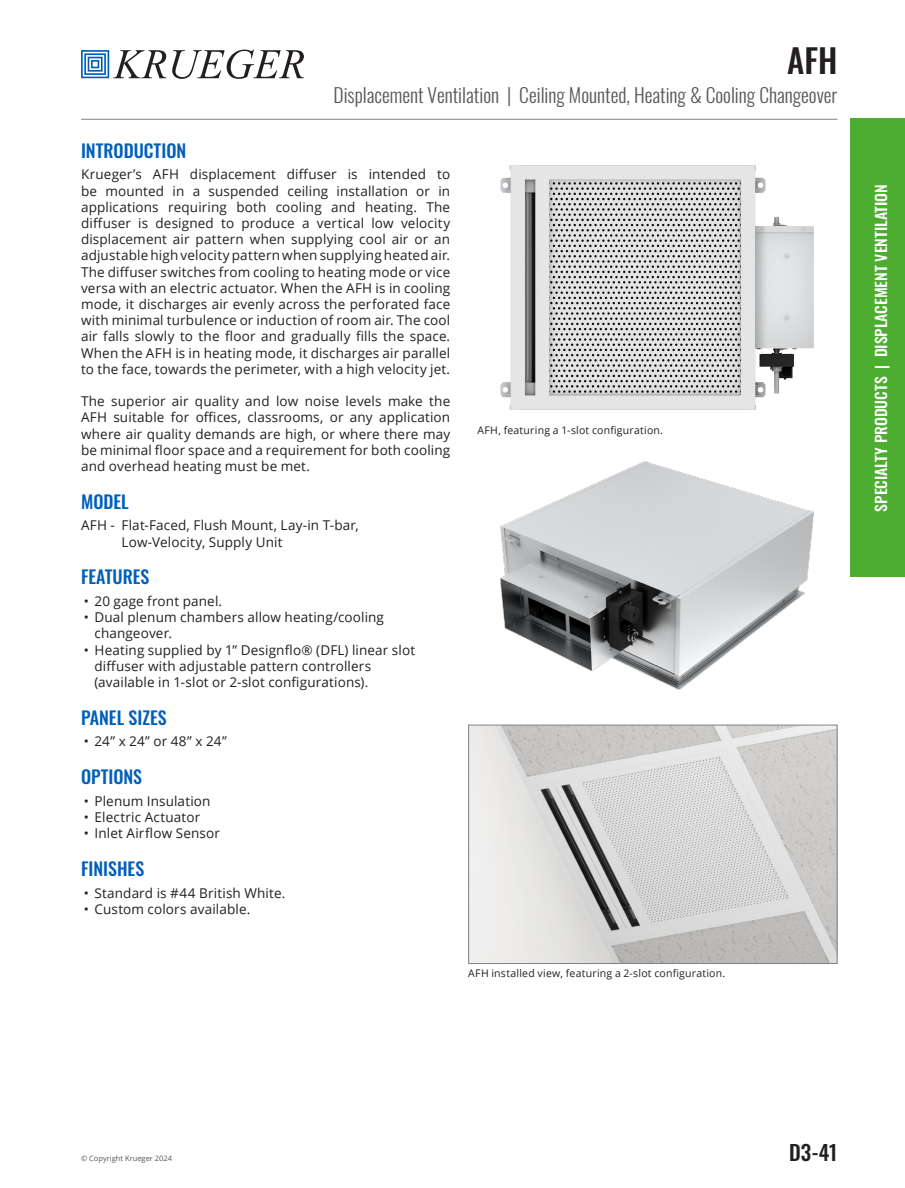
<style>
.page{position:relative;width:905px;height:1188px;background:#fff}
.page>*{position:absolute;margin:0;border:0;box-sizing:border-box;transform-origin:0 0}
.t1{font:500 33px "Oswald";color:#231f20}
.t2{font:500 21px "Oswald";color:#231f20}
.t3{font:300 19.5px "Oswald";color:#57585a}
.NEW_BLUE_TITLE{font:500 18px "Oswald";color:#005fb9}
.t4{font:500 15px "Oswald";color:#fff;scale:1.05 1}
.Normal_Text{font:13.5px/16.2px "Open Sans";letter-spacing:.01em;color:#231f20;text-align:justify}
.Features{font:13.5px "Open Sans";letter-spacing:.01em;color:#231f20}
.Note{font:10.5px "Open Sans";letter-spacing:.02em;color:#231f20}
.t5{font:7.5px "Open Sans";color:#57585a}
</style>
<div class="page">
<svg style="left:81px;top:50px;width:85px;height:28px"></svg>
<svg style="left:172px;top:50px;width:132px;height:29px"></svg>
<hr style="left:81px;top:119px;width:756px;height:1px;background:#808285">
<div style="left:850px;top:119px;width:54px;height:458px;background:#4dad31"></div>
<img style="left:470px;top:727px;width:365px;height:235px">
<div style="left:468px;top:725px;width:369px;height:239px;border:1px solid #808285"></div>
<img style="left:500px;top:461px;width:313px;height:228px">
<img style="left:500px;top:165px;width:313px;height:245px">
<h1 class="t1" style="left:787px;top:43px;width:52px">AFH</h1>
<h3 class="t3" style="left:333px;top:82px;width:505px">Displacement Ventilation | Ceiling Mounted, Heating &amp; Cooling Changeover</h3>
<p class="NEW_BLUE_TITLE" style="left:81px;top:141px;width:107px">INTRODUCTION</p>
<p class="Normal_Text" style="left:81px;top:166px;width:371px">Krueger’s AFH displacement diffuser is intended to be mounted in a suspended ceiling installation or in applications requiring both cooling and heating. The diffuser is designed to produce a vertical low velocity displacement air pattern when supplying cool air or an adjustable high velocity pattern when supplying heated air.<br>The diffuser switches from cooling to heating mode or vice versa with an electric actuator. When the AFH is in cooling mode, it discharges air evenly across the perforated face with minimal turbulence or induction of room air. The cool air falls slowly to the floor and gradually fills the space.<br>When the AFH is in heating mode, it discharges air parallel to the face, towards the perimeter, with a high velocity jet.</p>
<p class="Normal_Text" style="left:81px;top:393px;width:371px">The superior air quality and low noise levels make the AFH suitable for offices, classrooms, or any application where air quality demands are high, or where there may be minimal floor space and a requirement for both cooling and overhead heating must be met.</p>
<p class="NEW_BLUE_TITLE" style="left:81px;top:492px;width:49px">MODEL</p>
<p class="Features" style="left:81px;top:516px;width:279px">AFH - Flat-Faced, Flush Mount, Lay-in T-bar,</p>
<p class="Features" style="left:122px;top:532px;width:162px">Low-Velocity, Supply Unit</p>
<p class="NEW_BLUE_TITLE" style="left:81px;top:568px;width:70px">FEATURES</p>
<p class="Normal_Text" style="left:84px;top:593px;width:140px">• 20 gage front panel.</p>
<p class="Normal_Text" style="left:94px;top:609px;width:291px;text-indent:-11px">• Dual plenum chambers allow heating/cooling changeover.</p>
<p class="Normal_Text" style="left:94px;top:641px;width:322px;text-align:left;text-indent:-11px">• Heating supplied by 1” Designflo® (DFL) linear slot diffuser with adjustable pattern controllers (available in 1-slot or 2-slot configurations).</p>
<p class="NEW_BLUE_TITLE" style="left:81px;top:708px;width:87px">PANEL SIZES</p>
<p class="Normal_Text" style="left:84px;top:733px;width:144px">• 24” x 24” or 48” x 24”</p>
<p class="NEW_BLUE_TITLE" style="left:81px;top:767px;width:63px">OPTIONS</p>
<p class="Normal_Text" style="left:84px;top:792px;width:128px">• Plenum Insulation</p>
<p class="Normal_Text" style="left:84px;top:809px;width:118px">• Electric Actuator</p>
<p class="Normal_Text" style="left:84px;top:825px;width:138px">• Inlet Airflow Sensor</p>
<p class="NEW_BLUE_TITLE" style="left:81px;top:859px;width:65px">FINISHES</p>
<p class="Normal_Text" style="left:84px;top:884px;width:203px">• Standard is #44 British White.</p>
<p class="Normal_Text" style="left:84px;top:900px;width:168px">• Custom colors available.</p>
<p class="Note" style="left:477px;top:423px;width:187px">AFH, featuring a 1-slot configuration.</p>
<p class="Note" style="left:468px;top:966px;width:258px">AFH installed view, featuring a 2-slot configuration.</p>
<p class="t4" style="left:873px;top:512px;width:313px;rotate:-90deg">SPECIALTY PRODUCTS | DISPLACEMENT VENTILATION</p>
<p class="t5" style="left:81px;top:1153px;width:93px">© Copyright Krueger 2024</p>
<h2 class="t2" style="left:789px;top:1141px;width:50px">D3-41</h2>
</div>
